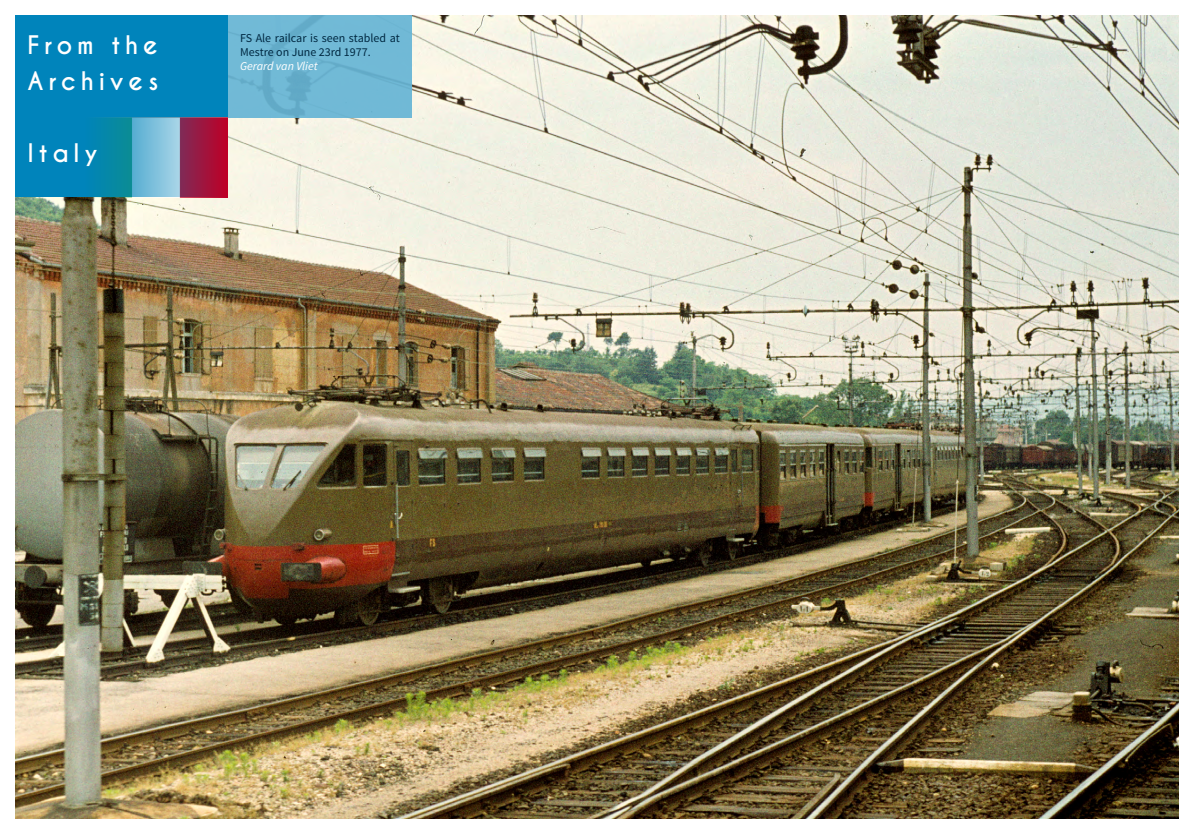
<style>
.page{position:relative;width:1194px;height:834px;background:#fff}
.page>*{position:absolute;margin:0;border:0;box-sizing:border-box;transform-origin:0 0}
.t1{font:700 24px/36px "Caviar Dreams";letter-spacing:.2em;color:#fff}
.t2{font:12px/14.4px "Source Sans Pro";color:#002841}
.t3{font:italic 12px "Source Sans Pro";color:#fff}
</style>
<div class="page">
<img style="left:15px;top:15px;width:1164px;height:804px">
<div style="left:228px;top:15px;width:184px;height:103px;background:linear-gradient(to right,#6eb6d3,#70b9d6)"></div>
<div style="left:15px;top:15px;width:213px;height:103px;background:#0084bb"></div>
<div style="left:15px;top:118px;width:213px;height:80px;background:#0084bb"></div>
<img style="left:85px;top:118px;width:142px;height:80px">
<h1 class="t1" style="left:28px;top:28px;width:132px">From the<br>Archives</h1>
<h1 class="t1" style="left:28px;top:136px;width:72px">Italy</h1>
<p class="t2" style="left:240px;top:31px;width:162px">FS Ale railcar is seen stabled at<br>Mestre on June 23rd 1977.</p>
<p class="t3" style="left:240px;top:59px;width:79px">Gerard van Vliet</p>
</div>
